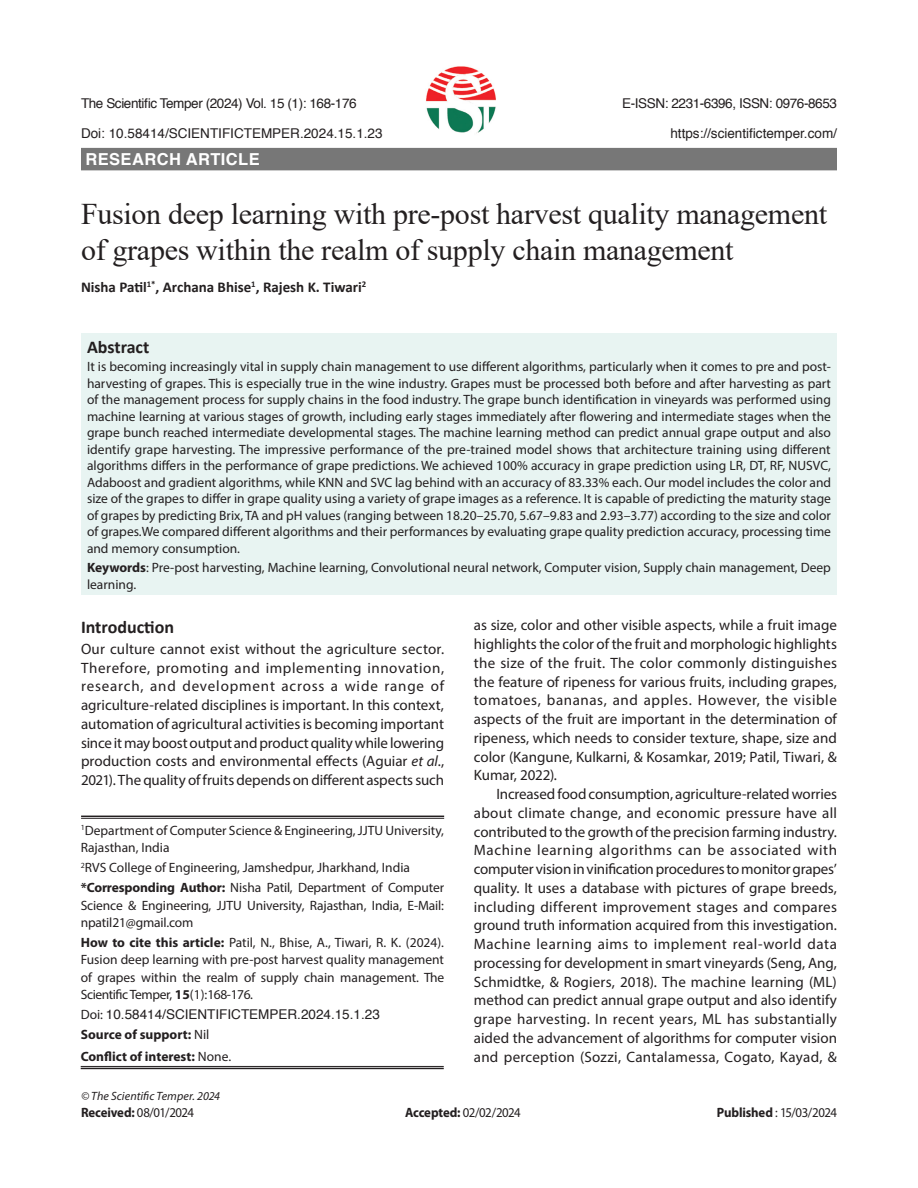
<style>
.page{position:relative;width:918px;height:1188px;background:#fff}
.page>*{position:absolute;margin:0;border:0;box-sizing:border-box;transform-origin:0 0}
.article_head{font:30px/36px "Times New Roman";letter-spacing:-.01em;color:#231f20}
.Sub-Head-1{font:700 18px "Calibri";color:#231f20}
.Subject{font:700 16.5px "Helvetica";letter-spacing:.025em;color:#fff}
.Body_flush{font:15px/18.8px "Myriad Pro";letter-spacing:-.005em;color:#231f20;text-align:justify}
.text{font:15px/18.8px "Myriad Pro";letter-spacing:.015em;color:#231f20;text-align:justify}
.author{font:700 15px "Calibri";color:#231f20}
.Abstract{font:13.5px/16.5px "Myriad Pro";color:#231f20;text-align:justify}
.affiliation{font:13.5px/17.2px "Myriad Pro";color:#231f20;text-align:justify}
.Running_Head{font:13.5px "Helvetica";letter-spacing:-.03em;color:#231f20}
.Running_Head-2{font:13.5px "Helvetica";color:#231f20}
.ref{font:13.5px "Myriad Pro";letter-spacing:-.04em;color:#231f20;scale:.95 1}
.affiliation-2{font:700 13.5px "Myriad Pro";color:#231f20}
.affiliation-3{font:13.5px "Helvetica";color:#231f20}
.Bottom_1st_page{font:italic 12px "Myriad Pro";letter-spacing:.005em;color:#231f20}
.s1{font-weight:700}
.s2{font-style:italic}
.s3{font-family:"Myriad Pro"}
.s4{font-weight:400}
</style>
<div class="page">
<div style="left:81px;top:333px;width:756px;height:262px;background:#e8f4f2"></div>
<div style="left:81px;top:148px;width:756px;height:22px;background:#777"></div>
<hr style="left:81px;top:816px;width:363px;height:1px;background:#231f20">
<hr style="left:81px;top:818px;width:363px;height:1px;background:#231f20">
<hr style="left:81px;top:1066px;width:363px;height:1px;background:#231f20">
<hr style="left:81px;top:1068px;width:363px;height:1px;background:#231f20">
<img style="left:426px;top:66px;width:70px;height:68px">
<p class="Running_Head" style="left:81px;top:92px;width:277px">The Scientific Temper (2024) Vol. 15 (1): 168-176</p>
<p class="Running_Head" style="left:622px;top:92px;width:216px">E-ISSN: 2231-6396, ISSN: 0976-8653</p>
<p class="Running_Head-2" style="left:81px;top:122px;width:303px">Doi: 10.58414/SCIENTIFICTEMPER.2024.15.1.23</p>
<p class="Running_Head-2" style="left:670px;top:122px;width:168px">https://scientifictemper.com/</p>
<p class="Subject" style="left:86px;top:146px;width:176px">RESEARCH ARTICLE</p>
<p class="article_head" style="left:81px;top:195px;width:748px">Fusion deep learning with pre-post harvest quality management of grapes within the realm of supply chain management</p>
<p class="author" style="left:81px;top:276px;width:287px">Nisha Patil<sup>1*</sup>, Archana Bhise<sup>1</sup>, Rajesh K. Tiwari<sup>2</sup></p>
<p class="Sub-Head-1" style="left:87px;top:334px;width:64px">Abstract</p>
<p class="Abstract" style="left:87px;top:358px;width:746px">It is becoming increasingly vital in supply chain management to use different algorithms, particularly when it comes to pre and post&shy;harvesting of grapes. This is especially true in the wine industry. Grapes must be processed both before and after harvesting as part of the management process for supply chains in the food industry. The grape bunch identification in vineyards was performed using machine learning at various stages of growth, including early stages immediately after flowering and intermediate stages when the grape bunch reached intermediate developmental stages. The machine learning method can predict annual grape output and also identify grape harvesting. The impressive performance of the pre-trained model shows that architecture training using different algorithms differs in the performance of grape predictions. We achieved 100% accuracy in grape prediction using LR, DT, RF, NUSVC, Adaboost and gradient algorithms, while KNN and SVC lag behind with an accuracy of 83.33% each. Our model includes the color and size of the grapes to differ in grape quality using a variety of grape images as a reference. It is capable of predicting the maturity stage of grapes by predicting Brix, TA and pH values (ranging between 18.20–25.70, 5.67–9.83 and 2.93–3.77) according to the size and color of grapes.We compared different algorithms and their performances by evaluating grape quality prediction accuracy, processing time and memory consumption.</p>
<p class="Abstract" style="left:87px;top:559px;width:745px"><span class="s1">Keywords</span>: Pre-post harvesting, Machine learning, Convolutional neural network, Computer vision, Supply chain management, Deep learning.</p>
<p class="Sub-Head-1" style="left:81px;top:614px;width:95px">Introduction</p>
<p class="Body_flush" style="left:81px;top:639px;width:365px">Our culture cannot exist without the agriculture sector.<br>Therefore, promoting and implementing innovation, research, and development across a wide range of agriculture-related disciplines is important. In this context, automation of agricultural activities is becoming important since it may boost output and product quality while lowering production costs and environmental effects (Aguiar <span class="s2">et al</span>., 2021). The quality of fruits depends on different aspects such</p>
<p class="affiliation" style="left:81px;top:821px;width:365px"><sup>1</sup>Department of Computer Science &amp; Engineering, JJTU University,<br>Rajasthan, India</p>
<p class="affiliation" style="left:81px;top:859px;width:331px"><sup>2</sup>RVS College of Engineering, Jamshedpur, Jharkhand, India</p>
<p class="affiliation" style="left:81px;top:879px;width:365px"><span class="s1">*Corresponding Author:</span> Nisha Patil, Department of Computer Science &amp; Engineering, JJTU University, Rajasthan, India, E-Mail: npatil21@gmail.com</p>
<p class="affiliation" style="left:81px;top:934px;width:365px"><span class="s1">How to cite this article:</span> Patil, N., Bhise, A., Tiwari, R. K. (2024).<br>Fusion deep learning with pre-post harvest quality management of grapes within the realm of supply chain management. The Scientific Temper, <span class="s1">15</span>(1):168-176.</p>
<p class="affiliation-3" style="left:81px;top:1004px;width:301px"><span class="s3">Doi:</span> 10.58414/SCIENTIFICTEMPER.2024.15.1.23</p>
<p class="affiliation-2" style="left:81px;top:1027px;width:130px">Source of support: <span class="s4">Nil</span></p>
<p class="affiliation-2" style="left:81px;top:1049px;width:152px">Conflict of interest: <span class="s4">None.</span></p>
<p class="Body_flush" style="left:474px;top:616px;width:365px">as size, color and other visible aspects, while a fruit image highlights the color of the fruit and morphologic highlights the size of the fruit. The color commonly distinguishes the feature of ripeness for various fruits, including grapes, tomatoes, bananas, and apples. However, the visible aspects of the fruit are important in the determination of ripeness, which needs to consider texture, shape, size and color (Kangune, Kulkarni, &amp; Kosamkar, 2019; Patil, Tiwari, &amp; Kumar, 2022).</p>
<p class="text" style="left:474px;top:785px;width:365px;text-indent:22px">Increased food consumption, agriculture-related worries about climate change, and economic pressure have all contributed to the growth of the precision farming industry.<br>Machine learning algorithms can be associated with computer vision in vinification procedures to monitor grapes’ quality. It uses a database with pictures of grape breeds, including different improvement stages and compares ground truth information acquired from this investigation.<br>Machine learning aims to implement real-world data processing for development in smart vineyards (Seng, Ang, Schmidtke, &amp; Rogiers, 2018). The machine learning (ML) method can predict annual grape output and also identify grape harvesting. In recent years, ML has substantially aided the advancement of algorithms for computer vision and perception (Sozzi, Cantalamessa, Cogato, Kayad, &amp;</p>
<p class="Bottom_1st_page" style="left:81px;top:1089px;width:141px">© The Scientific Temper. 2024</p>
<p class="ref" style="left:81px;top:1104px;width:121px"><span class="s1">Received:</span> 08/01/2024</p>
<p class="ref" style="left:405px;top:1104px;width:123px"><span class="s1">Accepted:</span> 02/02/2024</p>
<p class="ref" style="left:717px;top:1104px;width:128px"><span class="s1">Published</span> : 15/03/2024</p>
</div>
